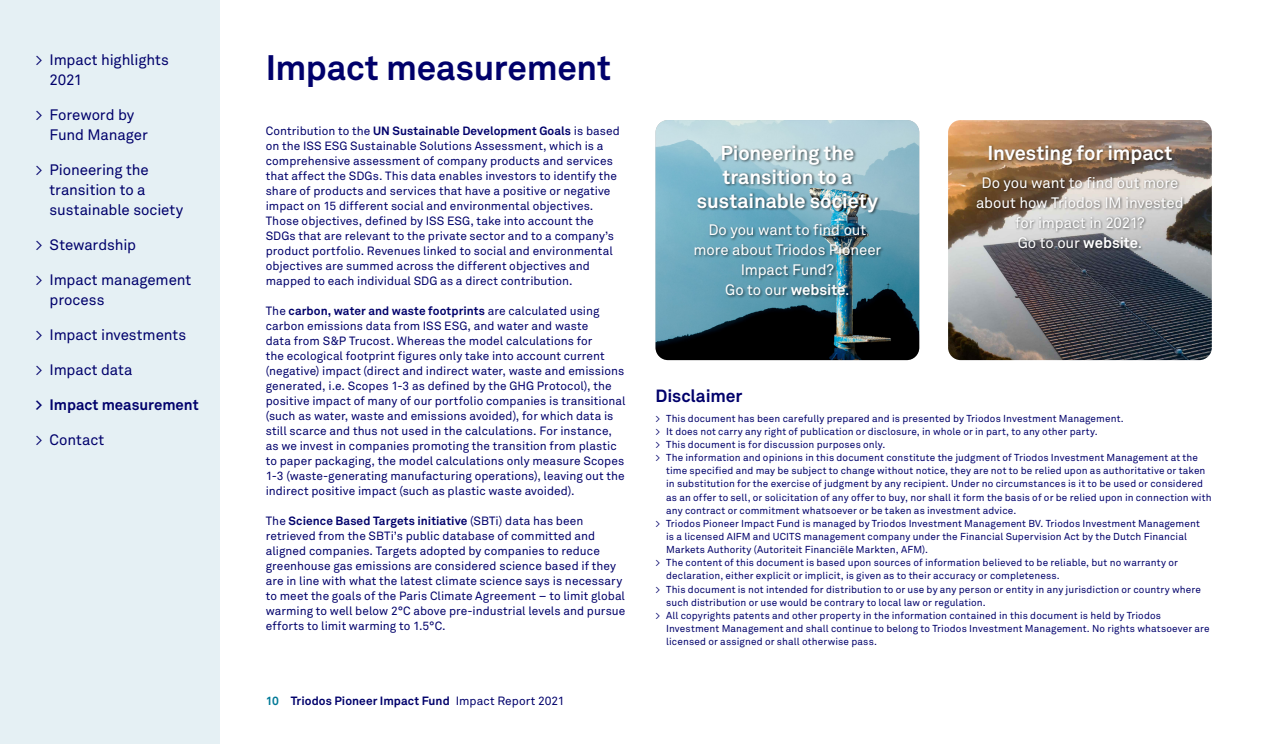
<style>
.page{position:relative;width:1265px;height:744px;background:#fff}
.page>*{position:absolute;margin:0;border:0;box-sizing:border-box;transform-origin:0 0}
.Hoofkop{font:700 35px "Akkurat Pro";letter-spacing:-.01em;color:#00006b}
.Platte_tekst{font:700 20px/23.8px "Akkurat Pro";letter-spacing:-.005em;color:#fff;text-align:center}
.Platte_tekst-2{font:700 17.5px "Akkurat Pro";letter-spacing:-.005em;color:#00006b}
.Hoofkop-2{font:15px/20px "Akkurat Pro";letter-spacing:-.005em;color:#00006b}
.Platte_tekst-3{font:15px/20px "Akkurat Pro";letter-spacing:-.005em;color:#fff;text-align:center}
.Hoofkop-3{font:700 15px "Akkurat Pro";letter-spacing:-.005em;color:#00006b}
.Platte_tekst-4{font:11.88px/15px "Akkurat Pro";letter-spacing:.005em;color:#00006b}
.t1{font:700 11.88px "Akkurat Pro";letter-spacing:.005em;color:#00006b}
.Platte_tekst-5{font:10px/13.1px "Akkurat Pro";letter-spacing:.015em;color:#00006b}
.s1{font-weight:700}
.s2{color:#007997}
.s3{font-weight:400}
</style>
<div class="page">
<div style="left:0;top:0;width:220px;height:744px;background:#e5f0f4"></div>
<img style="left:656px;top:120px;width:263px;height:240px">
<img style="left:948px;top:120px;width:264px;height:240px">
<div style="left:693px;top:144px;width:192px;height:154px;background:#000;opacity:.6"></div>
<div style="left:976px;top:144px;width:210px;height:107px;background:#000;opacity:.6"></div>
<p class="Hoofkop-2" style="left:50px;top:50px;width:121px;text-indent:-14px">&gt; Impact highlights<br>2021</p>
<p class="Hoofkop-2" style="left:50px;top:105px;width:100px;text-indent:-14px">&gt; Foreword by<br>Fund Manager</p>
<p class="Hoofkop-2" style="left:50px;top:160px;width:135px;text-indent:-14px">&gt; Pioneering the transition to a sustainable society</p>
<p class="Hoofkop-2" style="left:35px;top:235px;width:102px">&gt; Stewardship</p>
<p class="Hoofkop-2" style="left:50px;top:270px;width:143px;text-indent:-14px">&gt; Impact management process</p>
<p class="Hoofkop-2" style="left:35px;top:325px;width:152px">&gt; Impact investments</p>
<p class="Hoofkop-2" style="left:35px;top:360px;width:99px">&gt; Impact data</p>
<p class="Hoofkop-3" style="left:35px;top:395px;width:165px">&gt; Impact measurement</p>
<p class="Hoofkop-2" style="left:35px;top:430px;width:70px">&gt; Contact</p>
<p class="Hoofkop" style="left:266px;top:46px;width:347px">Impact measurement</p>
<p class="Platte_tekst-4" style="left:266px;top:123px;width:356px">Contribution to the <span class="s1">UN Sustainable Development Goals</span> is based on the ISS ESG Sustainable Solutions Assessment, which is a comprehensive assessment of company products and services that affect the SDGs. This data enables investors to identify the share of products and services that have a positive or negative impact on 15 different social and environmental objectives.<br>Those objectives, defined by ISS ESG, take into account the SDGs that are relevant to the private sector and to a company’s product portfolio. Revenues linked to social and environmental objectives are summed across the different objectives and mapped to each individual SDG as a direct contribution.</p>
<p class="Platte_tekst-4" style="left:266px;top:303px;width:361px">The <span class="s1">carbon, water and waste footprints</span> are calculated using carbon emissions data from ISS ESG, and water and waste<br>data from S&amp;P Trucost. Whereas the model calculations for<br>the ecological footprint figures only take into account current (negative) impact (direct and indirect water, waste and emissions generated, i.e. Scopes 1-3 as defined by the GHG Protocol), the positive impact of many of our portfolio companies is transitional (such as water, waste and emissions avoided), for which data is still scarce and thus not used in the calculations. For instance, as we invest in companies promoting the transition from plastic to paper packaging, the model calculations only measure Scopes 1-3 (waste-generating manufacturing operations), leaving out the indirect positive impact (such as plastic waste avoided).</p>
<p class="Platte_tekst-4" style="left:266px;top:513px;width:361px">The <span class="s1">Science Based Targets initiative</span> (SBTi) data has been retrieved from the SBTi’s public database of committed and aligned companies. Targets adopted by companies to reduce greenhouse gas emissions are considered science based if they are in line with what the latest climate science says is necessary to meet the goals of the Paris Climate Agreement – to limit global warming to well below 2°C above pre-industrial levels and pursue efforts to limit warming to 1.5°C.</p>
<p class="t1" style="left:266px;top:693px;width:300px"><span class="s2">10</span> Triodos Pioneer Impact Fund <span class="s3">Impact Report 2021</span></p>
<p class="Platte_tekst" style="left:697px;top:141px;width:183px">Pioneering the transition to a sustainable society</p>
<p class="Platte_tekst-3" style="left:693px;top:220px;width:189px">Do you want to find out more about Triodos Pioneer<br>Impact Fund?</p>
<p class="Platte_tekst-3" style="left:725px;top:280px;width:126px">Go to our <span class="s1">website</span>.</p>
<p class="Platte_tekst" style="left:988px;top:141px;width:186px">Investing for impact</p>
<p class="Platte_tekst-3" style="left:976px;top:172px;width:209px">Do you want to find out more about how Triodos IM invested for impact in 2021?</p>
<p class="Platte_tekst-3" style="left:1018px;top:232px;width:126px">Go to our <span class="s1">website</span>.</p>
<p class="Platte_tekst-2" style="left:656px;top:385px;width:88px">Disclaimer</p>
<p class="Platte_tekst-5" style="left:656px;top:412px;width:470px">&gt; This document has been carefully prepared and is presented by Triodos Investment Management.</p>
<p class="Platte_tekst-5" style="left:656px;top:425px;width:444px">&gt; It does not carry any right of publication or disclosure, in whole or in part, to any other party.</p>
<p class="Platte_tekst-5" style="left:656px;top:438px;width:231px">&gt; This document is for discussion purposes only.</p>
<p class="Platte_tekst-5" style="left:666px;top:451px;width:547px;text-indent:-11px">&gt; The information and opinions in this document constitute the judgment of Triodos Investment Management at the time specified and may be subject to change without notice, they are not to be relied upon as authoritative or taken in substitution for the exercise of judgment by any recipient. Under no circumstances is it to be used or considered as an offer to sell, or solicitation of any offer to buy, nor shall it form the basis of or be relied upon in connection with any contract or commitment whatsoever or be taken as investment advice.</p>
<p class="Platte_tekst-5" style="left:666px;top:517px;width:535px;text-indent:-11px">&gt; Triodos Pioneer Impact Fund is managed by Triodos Investment Management BV. Triodos Investment Management is a licensed AIFM and UCITS management company under the Financial Supervision Act by the Dutch Financial<br>Markets Authority (Autoriteit Financiële Markten, AFM).</p>
<p class="Platte_tekst-5" style="left:666px;top:556px;width:513px;text-indent:-11px">&gt; The content of this document is based upon sources of information believed to be reliable, but no warranty or declaration, either explicit or implicit, is given as to their accuracy or completeness.</p>
<p class="Platte_tekst-5" style="left:666px;top:582px;width:536px;text-indent:-11px">&gt; This document is not intended for distribution to or use by any person or entity in any jurisdiction or country where such distribution or use would be contrary to local law or regulation.</p>
<p class="Platte_tekst-5" style="left:666px;top:609px;width:545px;text-indent:-11px">&gt; All copyrights patents and other property in the information contained in this document is held by Triodos<br>Investment Management and shall continue to belong to Triodos Investment Management. No rights whatsoever are licensed or assigned or shall otherwise pass.</p>
</div>
